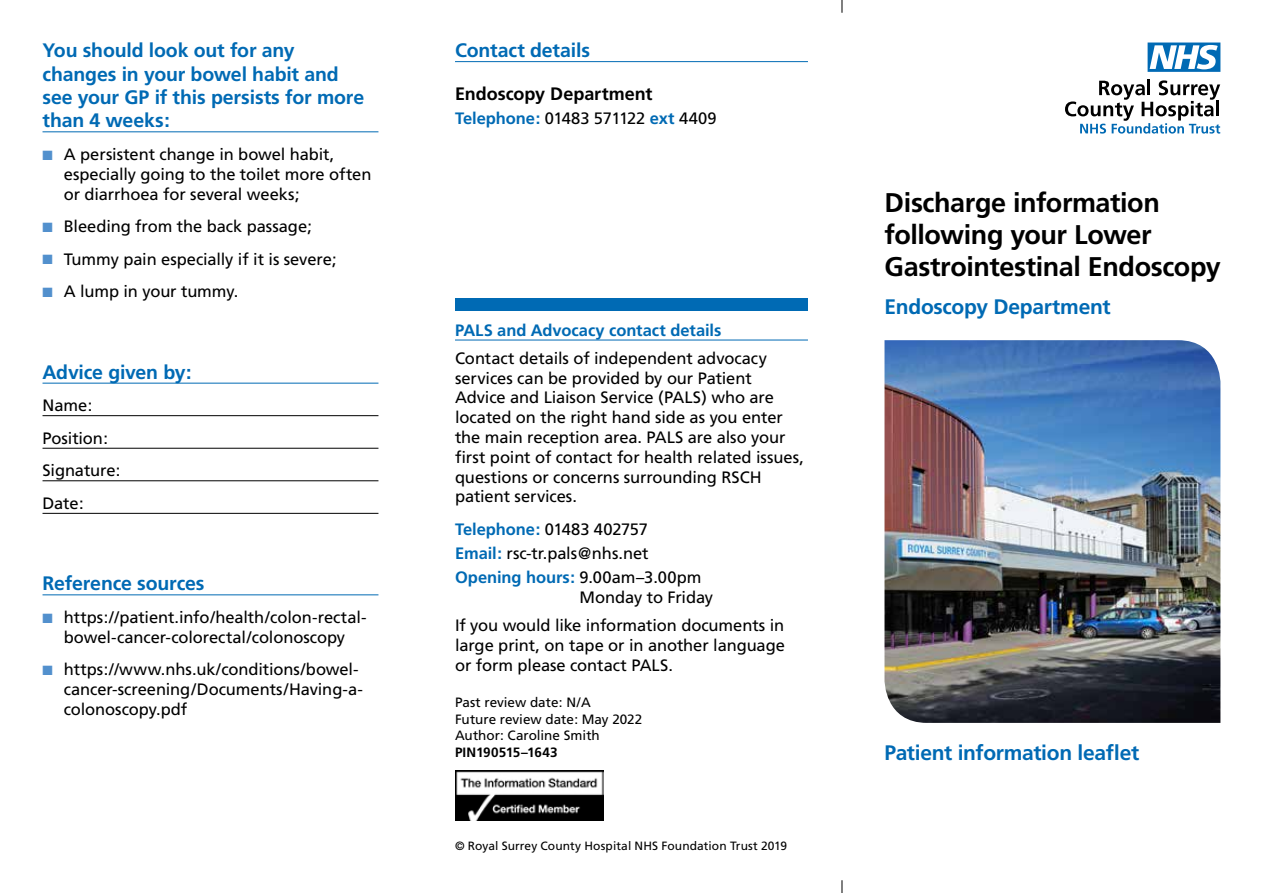
<style>
.page{position:relative;width:1263px;height:893px;background:#fff}
.page>*{position:absolute;margin:0;border:0;box-sizing:border-box;transform-origin:0 0}
.t1{font:700 27px/32.4px "Frutiger";letter-spacing:-.015em;color:#000}
.t2{font:700 21px "Frutiger";letter-spacing:-.015em;color:#006ab4}
.t3{font:700 19.5px/23.4px "Frutiger";letter-spacing:-.01em;color:#006ab4}
.t4{font:700 18px "Frutiger";color:#000}
.t5{font:16.5px/19.8px "Frutiger";letter-spacing:-.005em;color:#000}
.t6{font:700 16.5px "Frutiger";color:#006ab4}
.t7{font:13.5px/16.5px "Frutiger";color:#000}
.t8{font:700 13.5px "Frutiger";letter-spacing:.01em;color:#000}
.t9{font:12px "Frutiger";letter-spacing:.005em;color:#000}
.s1{color:#5290cd}
.s2{font-weight:700;color:#006ab4}
</style>
<div class="page">
<svg style="left:1147px;top:43px;width:73px;height:29px"></svg>
<svg style="left:1065px;top:80px;width:155px;height:54px"></svg>
<div style="left:455px;top:298px;width:353px;height:12px;background:#006ab4"></div>
<hr style="left:455px;top:340px;width:353px;height:1px;background:#006ab4">
<img style="left:456px;top:770px;width:147px;height:51px">
<svg style="left:842px;top:0;width:1px;height:13px"></svg>
<svg style="left:842px;top:880px;width:1px;height:13px"></svg>
<img style="left:884px;top:340px;width:336px;height:383px">
<hr style="left:455px;top:61px;width:353px;height:1px;background:#006ab4">
<hr style="left:43px;top:132px;width:335px;height:1px;background:#006ab4">
<hr style="left:43px;top:383px;width:335px;height:1px;background:#006ab4">
<hr style="left:43px;top:415px;width:335px;height:1px;background:#000">
<hr style="left:43px;top:448px;width:335px;height:1px;background:#000">
<hr style="left:43px;top:480px;width:335px;height:1px;background:#000">
<hr style="left:43px;top:513px;width:335px;height:1px;background:#000">
<hr style="left:43px;top:595px;width:335px;height:1px;background:#006ab4">
<p class="t3" style="left:43px;top:39px;width:323px">You should look out for any changes in your bowel habit and see your GP if this persists for more than 4 weeks:</p>
<p class="t5" style="left:64px;top:144px;width:309px;text-indent:-21px"><span class="s1">■</span> A persistent change in bowel habit, especially going to the toilet more often or diarrhoea for several weeks;</p>
<p class="t5" style="left:43px;top:217px;width:271px"><span class="s1">■</span> Bleeding from the back passage;</p>
<p class="t5" style="left:43px;top:249px;width:296px"><span class="s1">■</span> Tummy pain especially if it is severe;</p>
<p class="t5" style="left:43px;top:282px;width:197px"><span class="s1">■</span> A lump in your tummy.</p>
<p class="t3" style="left:43px;top:360px;width:151px">Advice given by:</p>
<p class="t5" style="left:43px;top:389px;width:80px;line-height:32.5px">Name:<br>Position:<br>Signature:<br>Date:</p>
<p class="t3" style="left:43px;top:572px;width:164px">Reference sources</p>
<p class="t5" style="left:43px;top:607px;width:326px;text-align:center"><span class="s1">■</span> https://patient.info/health/colon-rectal&shy;bowel-cancer-colorectal/colonoscopy</p>
<p class="t5" style="left:64px;top:660px;width:301px;text-indent:-21px"><span class="s1">■</span> https://www.nhs.uk/conditions/bowel&shy;cancer-screening/Documents/Having-a&shy;colonoscopy.pdf</p>
<p class="t3" style="left:455px;top:39px;width:137px">Contact details</p>
<p class="t4" style="left:455px;top:83px;width:199px">Endoscopy Department</p>
<p class="t5" style="left:455px;top:109px;width:263px"><span class="s2">Telephone:</span> 01483 571122 <span class="s2">ext</span> 4409</p>
<p class="t6" style="left:455px;top:320px;width:268px">PALS and Advocacy contact details</p>
<p class="t5" style="left:455px;top:348px;width:350px">Contact details of independent advocacy services can be provided by our Patient Advice and Liaison Service (PALS) who are located on the right hand side as you enter the main reception area. PALS are also your first point of contact for health related issues, questions or concerns surrounding RSCH patient services.</p>
<p class="t5" style="left:455px;top:517px;width:248px;line-height:24px"><span class="s2">Telephone:</span> 01483 402757<br><span class="s2">Email:</span> rsc-tr.pals@nhs.net<br><span class="s2">Opening hours:</span> 9.00am–3.00pm</p>
<p class="t5" style="left:455px;top:583px;width:331px;line-height:28.3px;text-indent:125px">Monday to Friday<br>If you would like information documents in</p>
<p class="t5" style="left:455px;top:635px;width:331px">large print, on tape or in another language or form please contact PALS.</p>
<p class="t7" style="left:455px;top:694px;width:189px">Past review date: N/A<br>Future review date: May 2022<br>Author: Caroline Smith</p>
<p class="t8" style="left:455px;top:744px;width:104px">PIN190515–1643</p>
<p class="t9" style="left:455px;top:839px;width:334px">© Royal Surrey County Hospital NHS Foundation Trust 2019</p>
<h1 class="t1" style="left:884px;top:186px;width:338px">Discharge information following your Lower<br>Gastrointestinal Endoscopy</h1>
<p class="t2" style="left:884px;top:295px;width:228px">Endoscopy Department</p>
<p class="t2" style="left:884px;top:740px;width:256px">Patient information leaflet</p>
</div>
